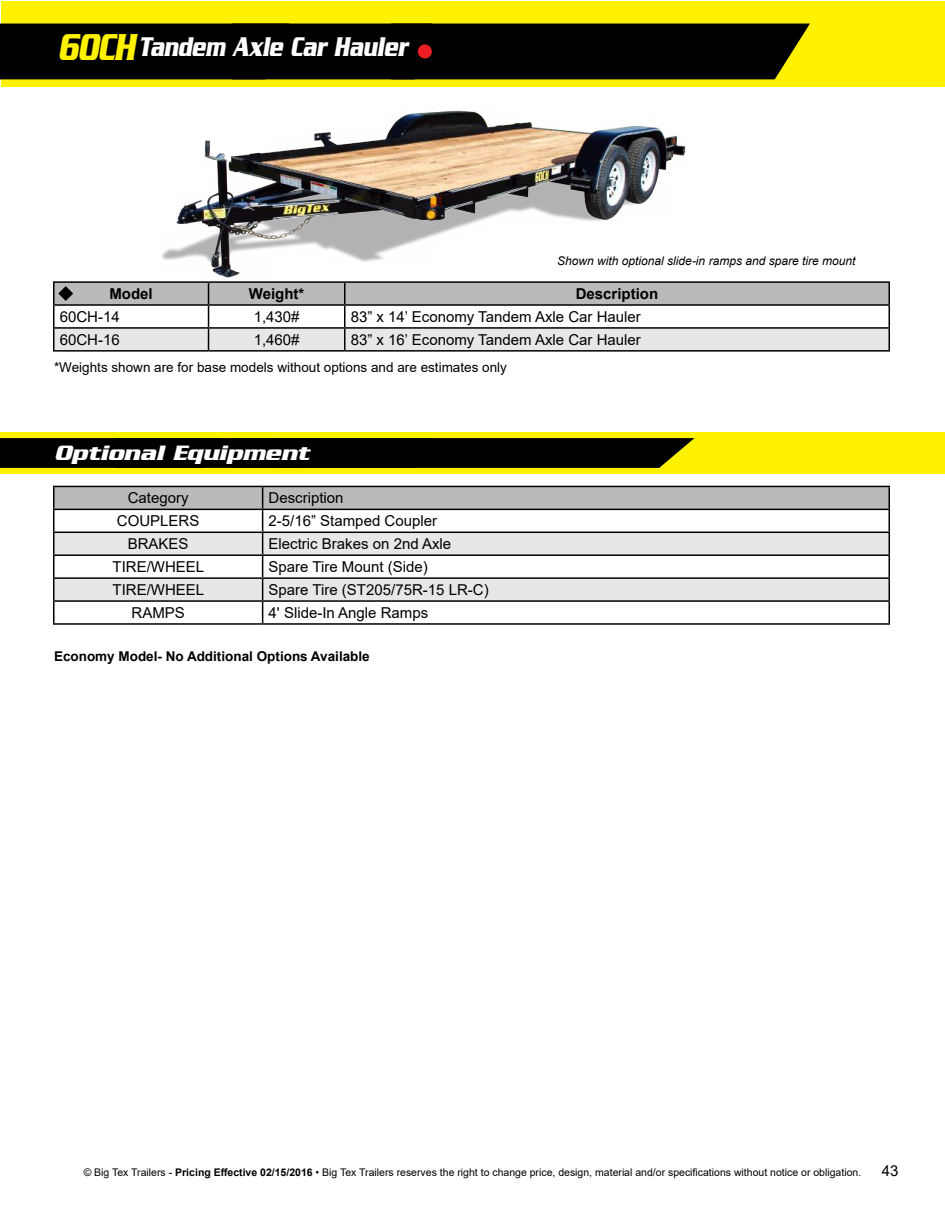
<style>
.page{position:relative;width:945px;height:1215px;background:#fff}
.page>*{position:absolute;margin:0;border:0;box-sizing:border-box;transform-origin:0 0}
.t1{font:italic 700 29.25px "Serpentine Std";color:#fff;scale:.67 1}
.t2{font:italic 700 22.5px "Serpentine Std";color:#fff}
.t3{font:15px "Arial";color:#000}
.t4{font:700 15px "Arial";color:#000}
.t5{font:13.5px "Arial";color:#000}
.t6{font:700 13.5px "Arial";color:#000}
.t7{font:italic 12px "Arial";color:#000}
.t8{font:10.5px "Arial";color:#000}
.s1{font-size:40.5px;color:#fff200}
.s2{font-weight:700}
</style>
<div class="page">
<hr style="left:0;top:1px;width:1px;height:85px;background:#fff200">
<hr style="left:0;top:402px;width:1px;height:40px;background:#fff200">
<hr style="left:0;top:662px;width:1px;height:40px;background:#fff200">
<svg style="left:0;top:668px;width:1px;height:28px"></svg>
<div style="left:2px;top:1px;width:943px;height:85px;background:#fff200"></div>
<div style="left:0;top:432px;width:945px;height:42px;background:#fff200"></div>
<svg style="left:0;top:408px;width:695px;height:60px"></svg>
<div style="left:0;top:24px;width:810px;height:55px;background:#000"></div>
<div style="left:418px;top:44px;width:14px;height:15px;background:#ed1d24;border-radius:50%"></div>
<hr style="left:53px;top:281px;width:156px;height:2px;background:#000">
<hr style="left:53px;top:283px;width:2px;height:21px;background:#000">
<hr style="left:345px;top:281px;width:545px;height:2px;background:#000">
<hr style="left:53px;top:304px;width:156px;height:2px;background:#000">
<hr style="left:53px;top:306px;width:2px;height:21px;background:#000">
<hr style="left:53px;top:327px;width:156px;height:2px;background:#000">
<hr style="left:53px;top:329px;width:2px;height:21px;background:#000">
<hr style="left:53px;top:350px;width:156px;height:2px;background:#000">
<hr style="left:209px;top:350px;width:136px;height:2px;background:#000">
<hr style="left:345px;top:350px;width:545px;height:2px;background:#000">
<hr style="left:53px;top:486px;width:210px;height:1px;background:#000">
<hr style="left:53px;top:487px;width:2px;height:22px;background:#000">
<hr style="left:53px;top:509px;width:210px;height:1px;background:#000">
<hr style="left:53px;top:510px;width:2px;height:22px;background:#000">
<hr style="left:53px;top:532px;width:210px;height:1px;background:#000">
<hr style="left:53px;top:533px;width:2px;height:21px;background:#000">
<hr style="left:53px;top:554px;width:210px;height:2px;background:#000">
<hr style="left:53px;top:556px;width:2px;height:21px;background:#000">
<hr style="left:53px;top:577px;width:210px;height:2px;background:#000">
<hr style="left:53px;top:579px;width:2px;height:21px;background:#000">
<hr style="left:53px;top:600px;width:210px;height:2px;background:#000">
<hr style="left:53px;top:602px;width:2px;height:21px;background:#000">
<svg style="left:54px;top:486px;width:836px;height:137px"></svg>
<hr style="left:53px;top:623px;width:210px;height:2px;background:#000">
<hr style="left:263px;top:623px;width:627px;height:2px;background:#000">
<img style="left:147px;top:79px;width:550px;height:203px">
<svg style="left:54px;top:282px;width:836px;height:69px"></svg>
<h1 class="t1" style="left:58px;top:30px;width:524px"><span class="s1">60CH</span> Tandem Axle Car Hauler</h1>
<p class="t7" style="left:557px;top:253px;width:300px">Shown with optional slide-in ramps and spare tire mount</p>
<p class="t4" style="left:109px;top:283px;width:45px">Model</p>
<p class="t4" style="left:249px;top:283px;width:57px">Weight*</p>
<p class="t4" style="left:576px;top:283px;width:84px">Description</p>
<p class="t3" style="left:60px;top:306px;width:62px">60CH-14</p>
<p class="t3" style="left:254px;top:306px;width:47px">1,430#</p>
<p class="t3" style="left:351px;top:306px;width:292px">83” x 14’ Economy Tandem Axle Car Hauler</p>
<p class="t3" style="left:60px;top:329px;width:62px">60CH-16</p>
<p class="t3" style="left:254px;top:329px;width:47px">1,460#</p>
<p class="t3" style="left:351px;top:329px;width:292px">83” x 16’ Economy Tandem Axle Car Hauler</p>
<p class="t5" style="left:54px;top:358px;width:454px">*Weights shown are for base models without options and are estimates only</p>
<h2 class="t2" style="left:54px;top:440px;width:257px">Optional Equipment</h2>
<p class="t3" style="left:128px;top:488px;width:62px">Category</p>
<p class="t3" style="left:269px;top:488px;width:77px">Description</p>
<p class="t3" style="left:117px;top:511px;width:84px">COUPLERS</p>
<p class="t3" style="left:269px;top:511px;width:170px">2-5/16” Stamped Coupler</p>
<p class="t3" style="left:128px;top:534px;width:62px">BRAKES</p>
<p class="t3" style="left:269px;top:534px;width:184px">Electric Brakes on 2nd Axle</p>
<p class="t3" style="left:113px;top:557px;width:93px">TIRE/WHEEL</p>
<p class="t3" style="left:269px;top:557px;width:161px">Spare Tire Mount (Side)</p>
<p class="t3" style="left:113px;top:579px;width:93px">TIRE/WHEEL</p>
<p class="t3" style="left:269px;top:579px;width:222px">Spare Tire (ST205/75R-15 LR-C)</p>
<p class="t3" style="left:132px;top:602px;width:55px">RAMPS</p>
<p class="t3" style="left:269px;top:602px;width:161px">4' Slide-In Angle Ramps</p>
<p class="t6" style="left:54px;top:646px;width:317px">Economy Model- No Additional Options Available</p>
<p class="t8" style="left:84px;top:1165px;width:779px">© Big Tex Trailers - <span class="s2">Pricing Effective 02/15/2016</span> • Big Tex Trailers reserves the right to change price, design, material and/or specifications without notice or obligation.</p>
<p class="t3" style="left:882px;top:1161px;width:18px">43</p>
</div>
